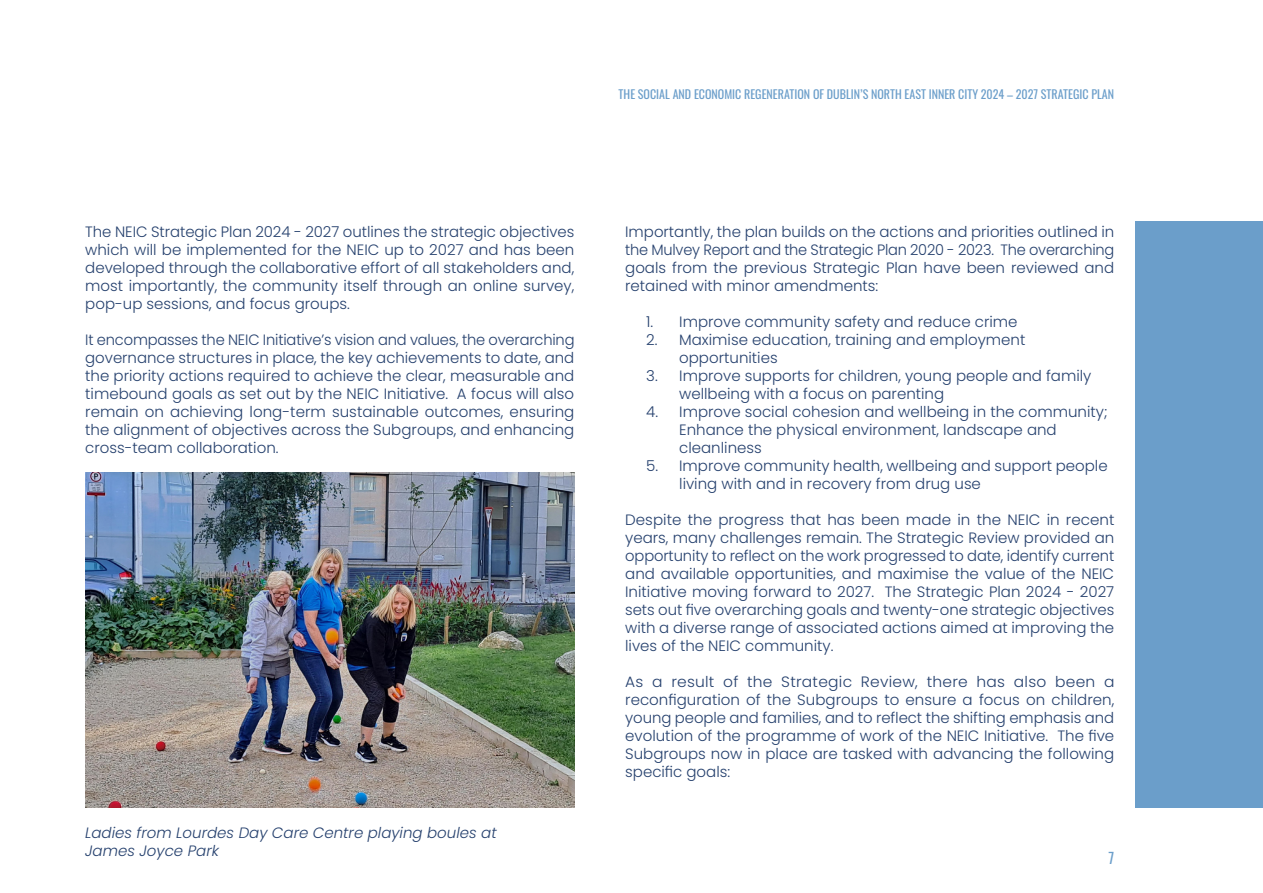
<style>
.page{position:relative;width:1263px;height:893px;background:#fff}
.page>*{position:absolute;margin:0;border:0;box-sizing:border-box;transform-origin:0 0}
.t1{font:300 15px/18px "Poppins";color:#26416e;text-align:justify}
.t2{font:italic 300 15px/18px "Poppins";color:#26416e}
.t3{font:15px "Oswald";color:#6b9eca}
.t4{font:12px "Oswald";color:#6b9eca}
</style>
<div class="page">
<img style="left:85px;top:472px;width:489px;height:336px">
<div style="left:1135px;top:221px;width:128px;height:587px;background:#6b9eca"></div>
<p class="t4" style="left:619px;top:84px;width:497px">THE SOCIAL AND ECONOMIC REGENERATION OF DUBLIN’S NORTH EAST INNER CITY 2024 – 2027 STRATEGIC PLAN</p>
<p class="t1" style="left:85px;top:223px;width:491px">The NEIC Strategic Plan 2024 - 2027 outlines the strategic objectives which will be implemented for the NEIC up to 2027 and has been developed through the collaborative effort of all stakeholders and, most importantly, the community itself through an online survey, pop-up sessions, and focus groups.</p>
<p class="t1" style="left:85px;top:331px;width:491px">It encompasses the NEIC Initiative’s vision and values, the overarching governance structures in place, the key achievements to date, and the priority actions required to achieve the clear, measurable and timebound goals as set out by the NEIC Initiative. A focus will also remain on achieving long-term sustainable outcomes, ensuring the alignment of objectives across the Subgroups, and enhancing cross-team collaboration.</p>
<p class="t2" style="left:85px;top:823px;width:413px">Ladies from Lourdes Day Care Centre playing boules at<br>James Joyce Park</p>
<p class="t1" style="left:625px;top:223px;width:491px">Importantly, the plan builds on the actions and priorities outlined in the Mulvey Report and the Strategic Plan 2020 - 2023. The overarching goals from the previous Strategic Plan have been reviewed and retained with minor amendments:</p>
<p class="t1" style="left:646px;top:313px;width:373px">1. Improve community safety and reduce crime</p>
<p class="t1" style="left:646px;top:331px;width:381px">2. Maximise education, training and employment</p>
<p class="t1" style="left:679px;top:349px;width:100px">opportunities</p>
<p class="t1" style="left:679px;top:367px;width:414px;text-indent:-33px">3. Improve supports for children, young people and family wellbeing with a focus on parenting</p>
<p class="t1" style="left:679px;top:403px;width:430px;text-align:left;text-indent:-33px">4. Improve social cohesion and wellbeing in the community;<br>Enhance the physical environment, landscape and cleanliness</p>
<p class="t1" style="left:679px;top:457px;width:430px;text-indent:-33px">5. Improve community health, wellbeing and support people living with and in recovery from drug use</p>
<p class="t1" style="left:625px;top:511px;width:491px">Despite the progress that has been made in the NEIC in recent years, many challenges remain. The Strategic Review provided an opportunity to reflect on the work progressed to date, identify current and available opportunities, and maximise the value of the NEIC Initiative moving forward to 2027. The Strategic Plan 2024 - 2027 sets out five overarching goals and twenty-one strategic objectives with a diverse range of associated actions aimed at improving the lives of the NEIC community.</p>
<p class="t1" style="left:625px;top:673px;width:491px">As a result of the Strategic Review, there has also been a reconfiguration of the Subgroups to ensure a focus on children, young people and families, and to reflect the shifting emphasis and evolution of the programme of work of the NEIC Initiative. The five Subgroups now in place are tasked with advancing the following specific goals:</p>
<p class="t3" style="left:1108px;top:845px;width:7px">7</p>
</div>
